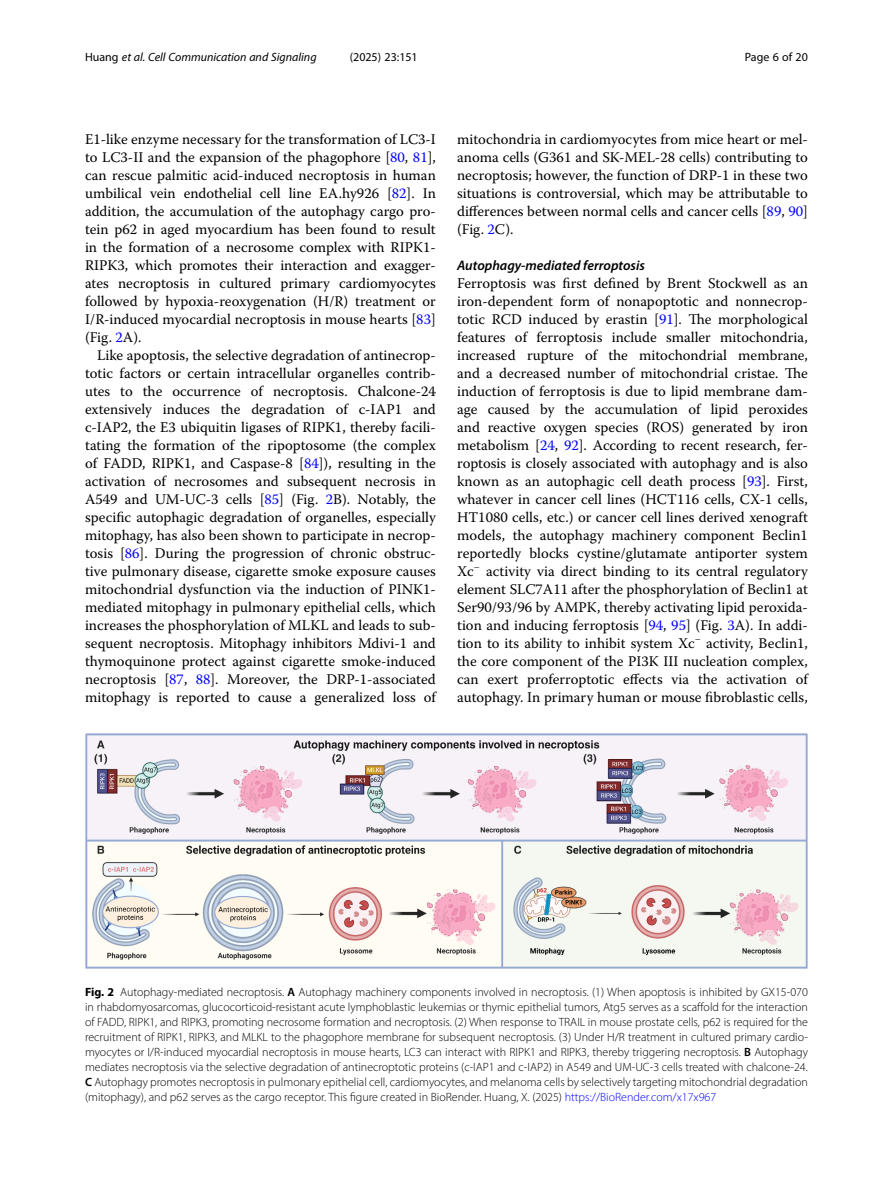
<style>
.page{position:relative;width:893px;height:1191px;background:#fff}
.page>*{position:absolute;margin:0;border:0;box-sizing:border-box;transform-origin:0 0}
.Body_Text{font:14.7px/18px "Warnock Pro";color:#000;text-align:justify}
.Body_Text_Indent{font:14.7px/18px "Warnock Pro";color:#000;text-align:justify}
.Head_3{font:italic 600 13.8px "Myriad Pro";color:#000}
.Figure_Caption{font:300 12px/15px "Myriad Pro";color:#000;text-align:justify}
.t1{font:italic 12px "Myriad Pro";color:#000}
.t2{font:12px "Myriad Pro";color:#000}
.s1{font-style:normal}
.s2{color:#00f}
.s3{font-weight:700}
.s4{font-weight:600}
</style>
<div class="page">
<img style="left:85px;top:733px;width:723px;height:236px">
<p class="t1" style="left:85px;top:50px;width:233px"><span class="s1">Huang</span> et al. Cell Communication and Signaling</p>
<p class="t2" style="left:350px;top:50px;width:70px">(2025) 23:151</p>
<p class="t2" style="left:745px;top:50px;width:65px">Page 6 of 20</p>
<p class="Body_Text" style="left:85px;top:130px;width:352px">E1-like enzyme necessary for the transformation of LC3-I to LC3-II and the expansion of the phagophore [<span class="s2">80</span>, <span class="s2">81</span>], can rescue palmitic acid-induced necroptosis in human umbilical vein endothelial cell line EA.hy926 [<span class="s2">82</span>]. In addition, the accumulation of the autophagy cargo pro&shy;tein p62 in aged myocardium has been found to result in the formation of a necrosome complex with RIPK1- RIPK3, which promotes their interaction and exagger&shy;ates necroptosis in cultured primary cardiomyocytes followed by hypoxia-reoxygenation (H/R) treatment or I/R-induced myocardial necroptosis in mouse hearts [<span class="s2">83</span>] (Fig. <span class="s2">2</span>A).</p>
<p class="Body_Text_Indent" style="left:85px;top:346px;width:352px;text-indent:12px">Like apoptosis, the selective degradation of antinecrop&shy;totic factors or certain intracellular organelles contrib&shy;utes to the occurrence of necroptosis. Chalcone-24 extensively induces the degradation of c-IAP1 and c-IAP2, the E3 ubiquitin ligases of RIPK1, thereby facili&shy;tating the formation of the ripoptosome (the complex of FADD, RIPK1, and Caspase-8 [<span class="s2">84</span>]), resulting in the activation of necrosomes and subsequent necrosis in A549 and UM-UC-3 cells [<span class="s2">85</span>] (Fig. <span class="s2">2</span>B). Notably, the specific autophagic degradation of organelles, especially mitophagy, has also been shown to participate in necrop&shy;tosis [<span class="s2">86</span>]. During the progression of chronic obstruc&shy;tive pulmonary disease, cigarette smoke exposure causes mitochondrial dysfunction via the induction of PINK1- mediated mitophagy in pulmonary epithelial cells, which increases the phosphorylation of MLKL and leads to sub&shy;sequent necroptosis. Mitophagy inhibitors Mdivi-1 and thymoquinone protect against cigarette smoke-induced necroptosis [<span class="s2">87</span>, <span class="s2">88</span>]. Moreover, the DRP-1-associated mitophagy is reported to cause a generalized loss of</p>
<p class="Body_Text_Indent" style="left:457px;top:130px;width:352px">mitochondria in cardiomyocytes from mice heart or mel&shy;anoma cells (G361 and SK-MEL-28 cells) contributing to necroptosis; however, the function of DRP-1 in these two situations is controversial, which may be attributable to differences between normal cells and cancer cells [<span class="s2">89</span>, <span class="s2">90</span>] (Fig. <span class="s2">2</span>C).</p>
<p class="Head_3" style="left:457px;top:257px;width:189px">Autophagy-mediated ferroptosis</p>
<p class="Body_Text" style="left:457px;top:274px;width:352px">Ferroptosis was first defined by Brent Stockwell as an iron-dependent form of nonapoptotic and nonnecrop&shy;totic RCD induced by erastin [<span class="s2">91</span>]. The morphological features of ferroptosis include smaller mitochondria, increased rupture of the mitochondrial membrane, and a decreased number of mitochondrial cristae. The induction of ferroptosis is due to lipid membrane dam&shy;age caused by the accumulation of lipid peroxides and reactive oxygen species (ROS) generated by iron metabolism [<span class="s2">24</span>, <span class="s2">92</span>]. According to recent research, fer&shy;roptosis is closely associated with autophagy and is also known as an autophagic cell death process [<span class="s2">93</span>]. First, whatever in cancer cell lines (HCT116 cells, CX-1 cells, HT1080 cells, etc.) or cancer cell lines derived xenograft models, the autophagy machinery component Beclin1 reportedly blocks cystine/glutamate antiporter system Xc<sup>−</sup> activity via direct binding to its central regulatory element SLC7A11 after the phosphorylation of Beclin1 at Ser90/93/96 by AMPK, thereby activating lipid peroxida&shy;tion and inducing ferroptosis [<span class="s2">94</span>, <span class="s2">95</span>] (Fig. <span class="s2">3</span>A). In addi&shy;tion to its ability to inhibit system Xc<sup>−</sup> activity, Beclin1, the core component of the PI3K III nucleation complex, can exert proferroptotic effects via the activation of autophagy. In primary human or mouse fibroblastic cells,</p>
<p class="Figure_Caption" style="left:85px;top:984px;width:724px"><span class="s3">Fig. 2</span> Autophagy-mediated necroptosis. <span class="s4">A</span> Autophagy machinery components involved in necroptosis. (1) When apoptosis is inhibited by GX15-070 in rhabdomyosarcomas, glucocorticoid-resistant acute lymphoblastic leukemias or thymic epithelial tumors, Atg5 serves as a scaffold for the interaction of FADD, RIPK1, and RIPK3, promoting necrosome formation and necroptosis. (2) When response to TRAIL in mouse prostate cells, p62 is required for the recruitment of RIPK1, RIPK3, and MLKL to the phagophore membrane for subsequent necroptosis. (3) Under H/R treatment in cultured primary cardio&shy;myocytes or I/R-induced myocardial necroptosis in mouse hearts, LC3 can interact with RIPK1 and RIPK3, thereby triggering necroptosis. <span class="s4">B</span> Autophagy mediates necroptosis via the selective degradation of antinecroptotic proteins (c-IAP1 and c-IAP2) in A549 and UM-UC-3 cells treated with chalcone-24.<br><span class="s4">C</span> Autophagy promotes necroptosis in pulmonary epithelial cell, cardiomyocytes, and melanoma cells by selectively targeting mitochondrial degradation (mitophagy), and p62 serves as the cargo receptor. This figure created in BioRender. Huang, X. (2025) <span class="s2">https://BioRender.com/x17x967</span></p>
</div>
